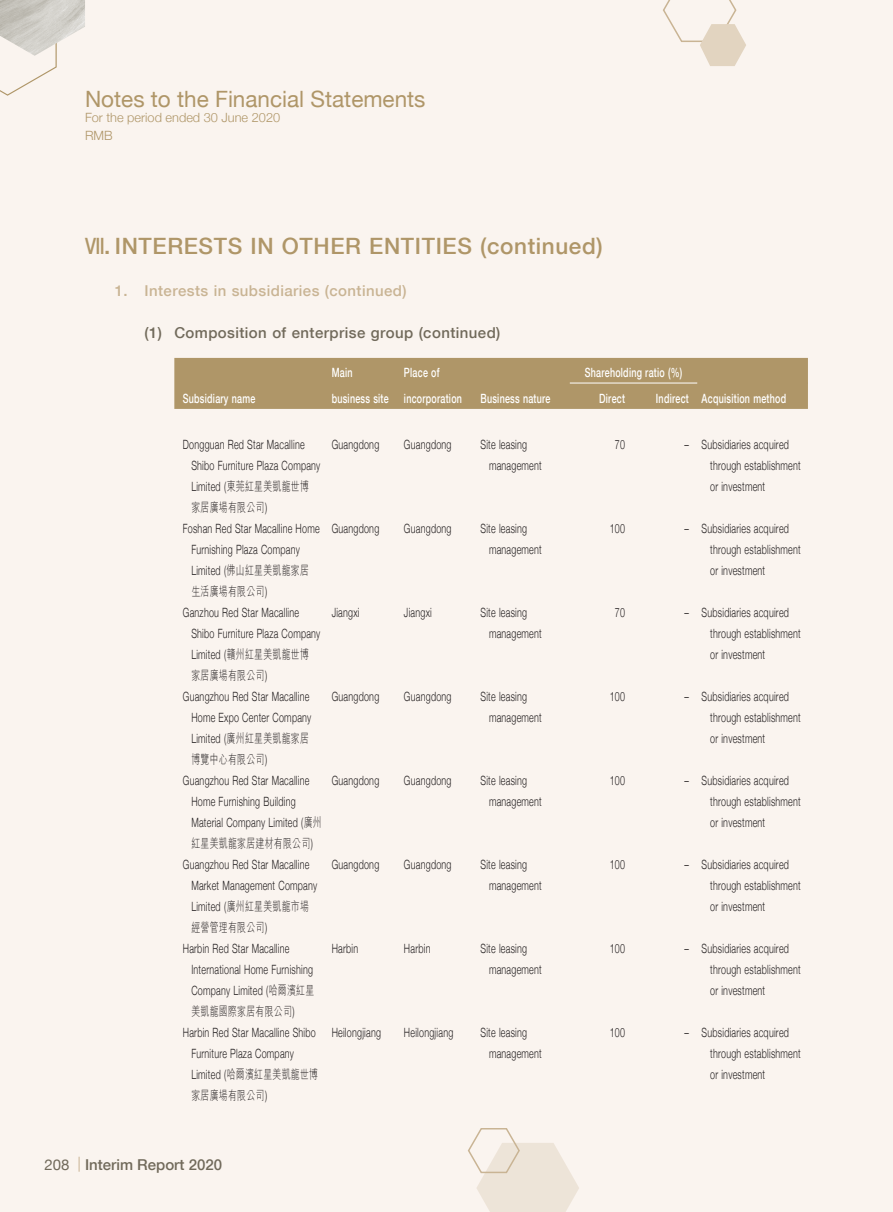
<style>
.page{position:relative;width:893px;height:1212px;background:#faf4ef}
.page>*{position:absolute;margin:0;border:0;box-sizing:border-box;transform-origin:0 0}
.t1{font:500 22.5px "Helvetica Neue";letter-spacing:.03em;color:#af9668;scale:.8 1}
.t2{font:22.5px "Helvetica Neue";color:#af9668}
.t3{font:500 15px "Helvetica Neue";letter-spacing:.03em;color:#716a5b}
.t4{font:500 15px "Helvetica Neue";letter-spacing:.03em;color:#c9b494}
.t5{font:500 15px "Helvetica Neue";color:#716a5b}
.t6{font:300 12.75px/21px "Helvetica Neue";letter-spacing:.03em;color:#231f20;scale:.7 1}
.t7{font:300 12.75px/21px "M Hei HK";letter-spacing:.03em;color:#231f20;scale:.7 1}
.t8{font:500 12.75px "Helvetica Neue";letter-spacing:.03em;color:#fff;scale:.7 1}
.t9{font:300 12.75px/18px "Helvetica Neue";color:#af9668}
.s1{font-family:"Helvetica Neue"}
.s2{font-family:"M Hei HK"}
.s3{font-weight:400}
</style>
<div class="page">
<svg style="left:79px;top:1157px;width:1px;height:15px"></svg>
<svg style="left:663px;top:0;width:83px;height:66px"></svg>
<svg style="left:468px;top:1128px;width:111px;height:84px"></svg>
<svg style="left:0;top:56px;width:57px;height:40px"></svg>
<img style="left:0;top:0;width:85px;height:56px">
<div style="left:174px;top:358px;width:634px;height:51px;background:#af9668"></div>
<hr style="left:570px;top:383px;width:127px;height:1px;background:#fff">
<hr style="left:697px;top:383px;width:111px;height:1px;background:#af9668">
<h1 class="t2" style="left:85px;top:79px;width:342px">Notes to the Financial Statements</h1>
<p class="t9" style="left:85px;top:108px;width:197px">For the period ended 30 June 2020<br>RMB</p>
<h1 class="t1" style="left:85px;top:228px;width:649px">VII. INTERESTS IN OTHER ENTITIES (continued)</h1>
<p class="t4" style="left:115px;top:279px;width:293px">1. Interests in subsidiaries (continued)</p>
<p class="t3" style="left:145px;top:321px;width:357px">(1) Composition of enterprise group (continued)</p>
<p class="t8" style="left:332px;top:362px;width:31px">Main</p>
<p class="t8" style="left:404px;top:362px;width:52px">Place of</p>
<p class="t8" style="left:585px;top:362px;width:141px">Shareholding ratio (%)</p>
<p class="t8" style="left:183px;top:388px;width:105px">Subsidiary name</p>
<p class="t8" style="left:332px;top:388px;width:188px">business site incorporation</p>
<p class="t8" style="left:480px;top:388px;width:102px">Business nature</p>
<p class="t8" style="left:599px;top:388px;width:38px">Direct</p>
<p class="t8" style="left:656px;top:388px;width:188px">Indirect Acquisition method</p>
<p class="t6" style="left:191px;top:433px;width:186px;text-indent:-9px">Dongguan Red Star Macalline<br>Shibo Furniture Plaza Company</p>
<p class="t7" style="left:191px;top:476px;width:170px"><span class="s1">Limited (</span>東莞紅星美凱龍世博家居廣場有限公司<span class="s1">)</span></p>
<p class="t6" style="left:332px;top:433px;width:70px">Guangdong</p>
<p class="t6" style="left:404px;top:433px;width:70px">Guangdong</p>
<p class="t6" style="left:489px;top:433px;width:77px;text-indent:-9px">Site leasing management</p>
<p class="t6" style="left:615px;top:433px;width:16px">70</p>
<p class="t6" style="left:710px;top:433px;width:131px;text-indent:-26px">– Subsidiaries acquired through establishment or investment</p>
<p class="t6" style="left:191px;top:517px;width:185px;text-indent:-9px">Foshan Red Star Macalline Home<br>Furnishing Plaza Company</p>
<p class="t7" style="left:191px;top:560px;width:170px"><span class="s1">Limited (</span>佛山紅星美凱龍家居生活廣場有限公司<span class="s1">)</span></p>
<p class="t6" style="left:191px;top:601px;width:186px;text-indent:-9px">Ganzhou Red Star Macalline<br>Shibo Furniture Plaza Company</p>
<p class="t7" style="left:191px;top:644px;width:170px"><span class="s1">Limited (</span>贛州紅星美凱龍世博家居廣場有限公司<span class="s1">)</span></p>
<p class="t6" style="left:183px;top:685px;width:185px;text-align:right">Guangzhou Red Star Macalline<br>Home Expo Center Company</p>
<p class="t7" style="left:191px;top:728px;width:170px"><span class="s1">Limited (</span>廣州紅星美凱龍家居博覽中心有限公司<span class="s1">)</span></p>
<p class="t6" style="left:191px;top:769px;width:188px;text-indent:-9px">Guangzhou Red Star Macalline<br>Home Furnishing Building<br>Material Company Limited (<span class="s2">廣州</span></p>
<p class="t7" style="left:191px;top:833px;width:175px">紅星美凱龍家居建材有限公司<span class="s1">)</span></p>
<p class="t6" style="left:191px;top:853px;width:182px;text-indent:-9px">Guangzhou Red Star Macalline<br>Market Management Company</p>
<p class="t7" style="left:191px;top:896px;width:170px"><span class="s1">Limited (</span>廣州紅星美凱龍市場經營管理有限公司<span class="s1">)</span></p>
<p class="t6" style="left:191px;top:937px;width:177px;text-indent:-9px">Harbin Red Star Macalline<br>International Home Furnishing<br>Company Limited (<span class="s2">哈爾濱紅星</span></p>
<p class="t7" style="left:191px;top:1001px;width:149px">美凱龍國際家居有限公司<span class="s1">)</span></p>
<p class="t6" style="left:191px;top:1021px;width:179px;text-indent:-9px">Harbin Red Star Macalline Shibo<br>Furniture Plaza Company</p>
<p class="t7" style="left:191px;top:1064px;width:183px"><span class="s1">Limited (</span>哈爾濱紅星美凱龍世博家居廣場有限公司<span class="s1">)</span></p>
<p class="t6" style="left:332px;top:517px;width:70px">Guangdong</p>
<p class="t6" style="left:404px;top:517px;width:70px">Guangdong</p>
<p class="t6" style="left:489px;top:517px;width:77px;text-indent:-9px">Site leasing management</p>
<p class="t6" style="left:610px;top:517px;width:23px">100</p>
<p class="t6" style="left:710px;top:517px;width:131px;text-indent:-26px">– Subsidiaries acquired through establishment or investment</p>
<p class="t6" style="left:332px;top:601px;width:41px">Jiangxi</p>
<p class="t6" style="left:404px;top:601px;width:41px">Jiangxi</p>
<p class="t6" style="left:489px;top:601px;width:77px;text-indent:-9px">Site leasing management</p>
<p class="t6" style="left:615px;top:601px;width:16px">70</p>
<p class="t6" style="left:710px;top:601px;width:131px;text-indent:-26px">– Subsidiaries acquired through establishment or investment</p>
<p class="t6" style="left:332px;top:685px;width:70px">Guangdong</p>
<p class="t6" style="left:404px;top:685px;width:70px">Guangdong</p>
<p class="t6" style="left:489px;top:685px;width:77px;text-indent:-9px">Site leasing management</p>
<p class="t6" style="left:610px;top:685px;width:23px">100</p>
<p class="t6" style="left:710px;top:685px;width:131px;text-indent:-26px">– Subsidiaries acquired through establishment or investment</p>
<p class="t6" style="left:332px;top:769px;width:70px">Guangdong</p>
<p class="t6" style="left:404px;top:769px;width:70px">Guangdong</p>
<p class="t6" style="left:489px;top:769px;width:77px;text-indent:-9px">Site leasing management</p>
<p class="t6" style="left:610px;top:769px;width:23px">100</p>
<p class="t6" style="left:710px;top:769px;width:131px;text-indent:-26px">– Subsidiaries acquired through establishment or investment</p>
<p class="t6" style="left:332px;top:853px;width:70px">Guangdong</p>
<p class="t6" style="left:404px;top:853px;width:70px">Guangdong</p>
<p class="t6" style="left:489px;top:853px;width:77px;text-indent:-9px">Site leasing management</p>
<p class="t6" style="left:610px;top:853px;width:23px">100</p>
<p class="t6" style="left:710px;top:853px;width:131px;text-indent:-26px">– Subsidiaries acquired through establishment or investment</p>
<p class="t6" style="left:332px;top:937px;width:39px">Harbin</p>
<p class="t6" style="left:404px;top:937px;width:39px">Harbin</p>
<p class="t6" style="left:489px;top:937px;width:77px;text-indent:-9px">Site leasing management</p>
<p class="t6" style="left:610px;top:937px;width:23px">100</p>
<p class="t6" style="left:710px;top:937px;width:131px;text-indent:-26px">– Subsidiaries acquired through establishment or investment</p>
<p class="t6" style="left:332px;top:1021px;width:72px">Heilongjiang</p>
<p class="t6" style="left:404px;top:1021px;width:72px">Heilongjiang</p>
<p class="t6" style="left:489px;top:1021px;width:77px;text-indent:-9px">Site leasing management</p>
<p class="t6" style="left:610px;top:1021px;width:23px">100</p>
<p class="t6" style="left:710px;top:1021px;width:131px;text-indent:-26px">– Subsidiaries acquired through establishment or investment</p>
<p class="t5" style="left:44px;top:1152px;width:179px"><span class="s3">208</span> Interim Report 2020</p>
</div>
